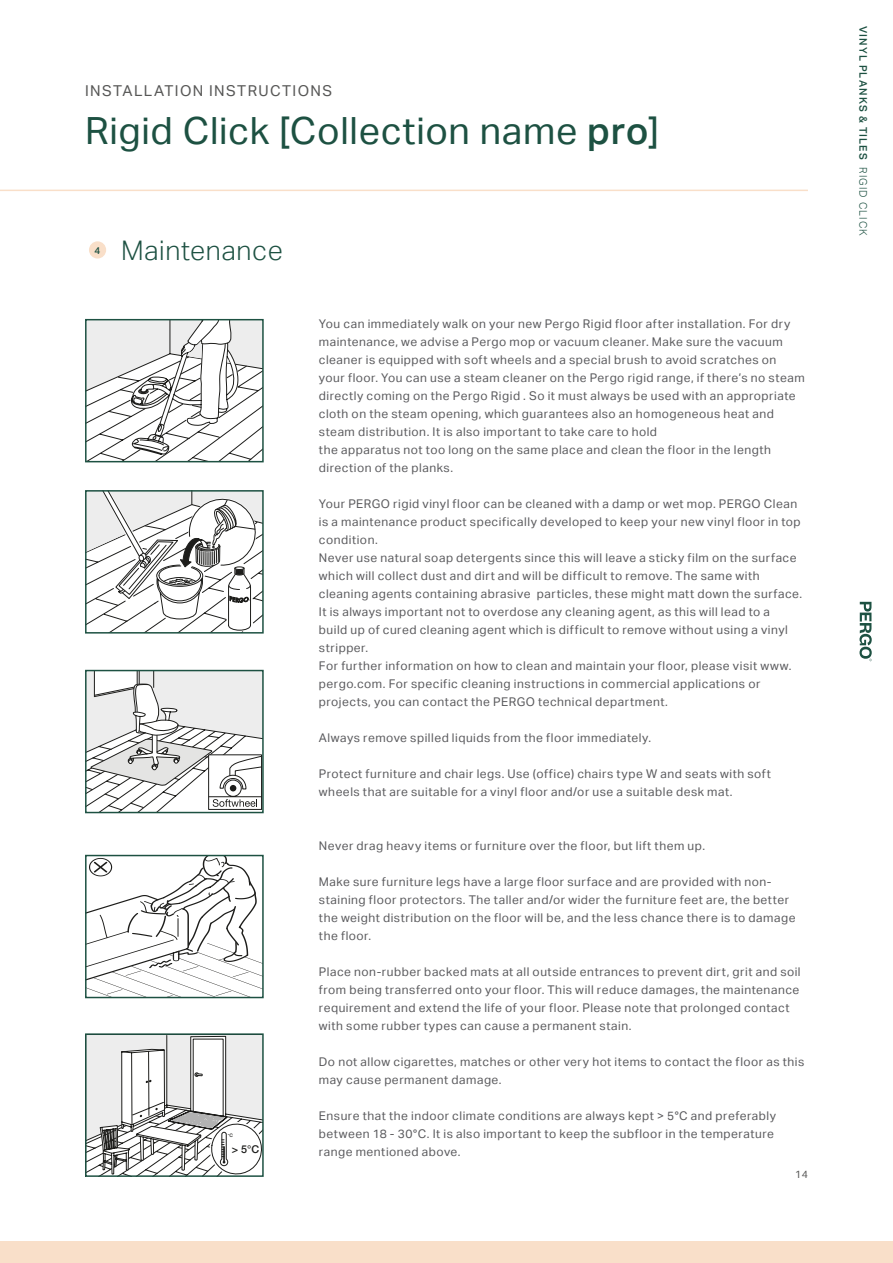
<style>
.page{position:relative;width:893px;height:1263px;background:#fff}
.page>*{position:absolute;margin:0;border:0;box-sizing:border-box;transform-origin:0 0}
.t1{font:37.5px "Aktiv Grotesk";letter-spacing:.02em;color:#1d5142}
.Titel{font:300 27px "Aktiv Grotesk";letter-spacing:.025em;color:#1d5142}
.t2{font:15px "Aktiv Grotesk";letter-spacing:.095em;color:#575756}
.brood{font:12px/18px "Aktiv Grotesk";letter-spacing:.04em;color:#5a5a5d}
.t3{font:500 10.8px "Helvetica Neue LTW1 G";color:#1d1d1b}
.t4{font:500 10.5px "Aktiv Grotesk";letter-spacing:.11em;color:#1d5142}
.t5{font:10.5px "Aktiv Grotesk";color:#575756}
.Tussentitel{font:500 9.9px "Aktiv Grotesk";color:#1d5142}
.t6{font:4.2px "Arial";color:#1d1d1b}
.s1{font-weight:500}
.s2{font-family:"Helvetica Neue LTW1 G";font-weight:500;font-size:4.8px}
.s3{font-weight:300}
</style>
<div class="page">
<svg style="left:859px;top:602px;width:13px;height:59px"></svg>
<hr style="left:0;top:190px;width:808px;height:1px;background:#f9dfc9">
<div style="left:0;top:1242px;width:893px;height:21px;background:#f9dfc9"></div>
<svg style="left:88px;top:673px;width:173px;height:137px"></svg>
<div style="left:85px;top:670px;width:179px;height:143px;border:2px solid #1d5142"></div>
<svg style="left:88px;top:858px;width:173px;height:137px"></svg>
<div style="left:85px;top:855px;width:179px;height:143px;border:2px solid #1d5142"></div>
<svg style="left:88px;top:1036px;width:173px;height:138px"></svg>
<div style="left:85px;top:1033px;width:179px;height:144px;border:2px solid #1d5142"></div>
<svg style="left:88px;top:322px;width:173px;height:137px"></svg>
<div style="left:85px;top:319px;width:179px;height:143px;border:2px solid #1d5142"></div>
<svg style="left:88px;top:493px;width:173px;height:138px"></svg>
<div style="left:85px;top:490px;width:179px;height:144px;border:2px solid #1d5142"></div>
<div style="left:89px;top:241px;width:17px;height:18px;background:#f9dfc9;border-radius:50%"></div>
<p class="t2" style="left:85px;top:82px;width:249px">INSTALLATION INSTRUCTIONS</p>
<h1 class="t1" style="left:85px;top:109px;width:575px">Rigid Click [Collection name <span class="s1">pro</span>]</h1>
<p class="Tussentitel" style="left:95px;top:244px;width:7px">4</p>
<p class="Titel" style="left:121px;top:234px;width:163px">Maintenance</p>
<p class="t6" style="left:228px;top:1132px;width:7px">°<span class="s2">C</span></p>
<p class="t3" style="left:232px;top:1142px;width:29px">&gt; 5°C</p>
<p class="brood" style="left:319px;top:314px;width:487px">You can immediately walk on your new Pergo Rigid floor after installation. For dry maintenance, we advise a Pergo mop or vacuum cleaner. Make sure the vacuum cleaner is equipped with soft wheels and a special brush to avoid scratches on your floor. You can use a steam cleaner on the Pergo rigid range, if there’s no steam directly coming on the Pergo Rigid . So it must always be used with an appropriate cloth on the steam opening, which guarantees also an homogeneous heat and steam distribution. It is also important to take care to hold</p>
<p class="brood" style="left:319px;top:440px;width:454px">the apparatus not too long on the same place and clean the floor in the length direction of the planks.</p>
<p class="brood" style="left:319px;top:494px;width:483px">Your PERGO rigid vinyl floor can be cleaned with a damp or wet mop. PERGO Clean is a maintenance product specifically developed to keep your new vinyl floor in top condition.</p>
<p class="brood" style="left:319px;top:548px;width:485px">Never use natural soap detergents since this will leave a sticky film on the surface which will collect dust and dirt and will be difficult to remove. The same with cleaning agents containing abrasive particles, these might matt down the surface.<br>It is always important not to overdose any cleaning agent, as this will lead to a<br>build up of cured cleaning agent which is difficult to remove without using a vinyl stripper.</p>
<p class="brood" style="left:319px;top:656px;width:474px">For further information on how to clean and maintain your floor, please visit www. pergo.com. For specific cleaning instructions in commercial applications or projects, you can contact the PERGO technical department.</p>
<p class="brood" style="left:319px;top:728px;width:334px">Always remove spilled liquids from the floor immediately.</p>
<p class="brood" style="left:319px;top:764px;width:453px">Protect furniture and chair legs. Use (office) chairs type W and seats with soft wheels that are suitable for a vinyl floor and/or use a suitable desk mat.</p>
<p class="brood" style="left:319px;top:836px;width:388px">Never drag heavy items or furniture over the floor, but lift them up.</p>
<p class="brood" style="left:319px;top:872px;width:478px">Make sure furniture legs have a large floor surface and are provided with non&shy;staining floor protectors. The taller and/or wider the furniture feet are, the better the weight distribution on the floor will be, and the less chance there is to damage the floor.</p>
<p class="brood" style="left:319px;top:962px;width:483px">Place non-rubber backed mats at all outside entrances to prevent dirt, grit and soil from being transferred onto your floor. This will reduce damages, the maintenance requirement and extend the life of your floor. Please note that prolonged contact with some rubber types can cause a permanent stain.</p>
<p class="brood" style="left:319px;top:1052px;width:487px">Do not allow cigarettes, matches or other very hot items to contact the floor as this may cause permanent damage.</p>
<p class="brood" style="left:319px;top:1106px;width:459px">Ensure that the indoor climate conditions are always kept &gt; 5°C and preferably between 18 - 30°C. It is also important to keep the subfloor in the temperature range mentioned above.</p>
<p class="t5" style="left:795px;top:1168px;width:14px">14</p>
<p class="t4" style="left:869px;top:26px;width:211px;rotate:90deg">VINYL PLANKS &amp; TILES <span class="s3">RIGID CLICK</span></p>
</div>
